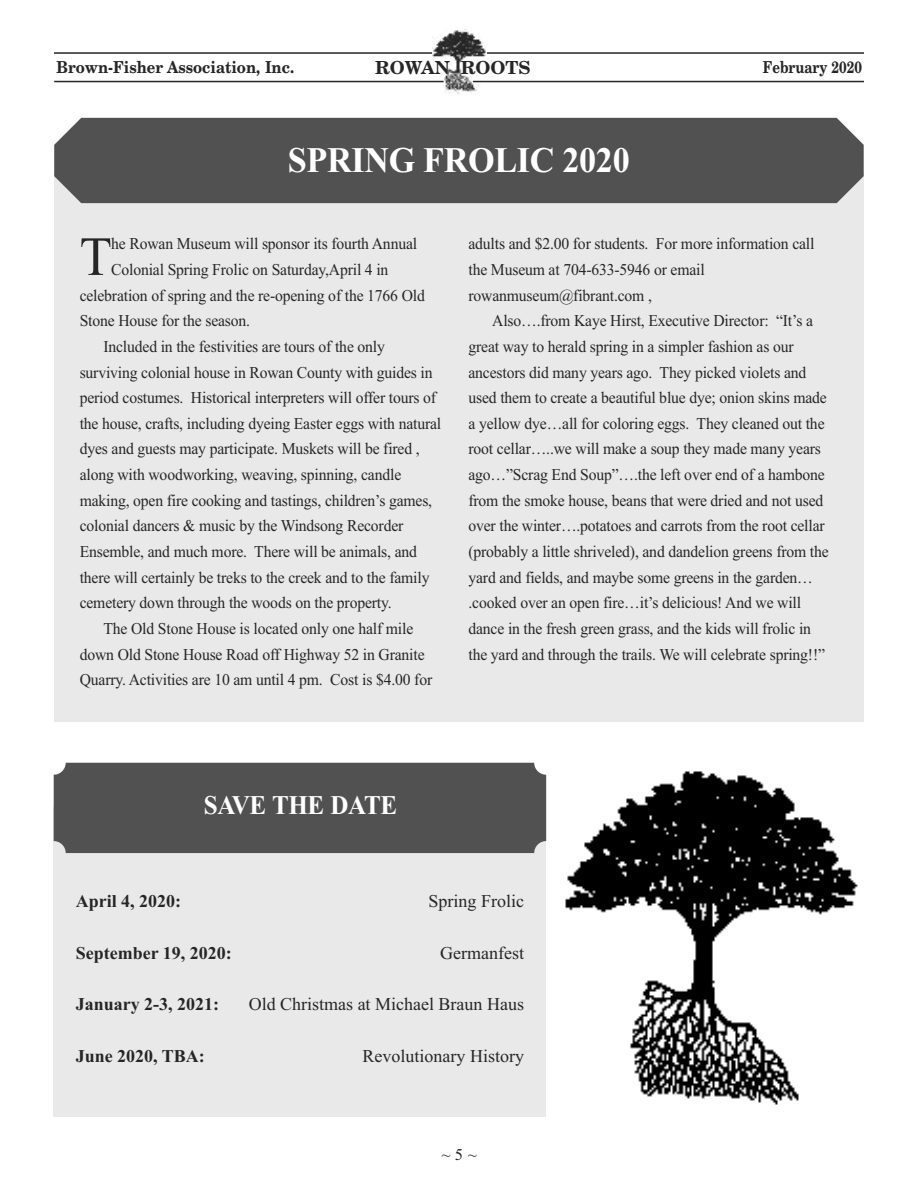
<style>
.page{position:relative;width:918px;height:1188px;background:#fff}
.page>*{position:absolute;margin:0;border:0;box-sizing:border-box;transform-origin:0 0}
.t1{font:55.2px "Times New Roman";color:#272526;scale:.95 1}
.t2{font:700 36px "Times New Roman";letter-spacing:-.01em;color:#fff;scale:.95 1}
.t3{font:700 27px "Times New Roman";letter-spacing:-.015em;color:#fff;scale:.93 1}
.t4{font:18px "Times New Roman";color:#272526}
.t5{font:700 18px "Times New Roman";color:#272526}
.t6{font:700 18px "New Century Schlbk";color:#272526}
.t7{font:16.5px/25.7px "Times New Roman";letter-spacing:-.01em;color:#272526;scale:.95 1}
.t8{font:700 16.5px "New Century Schlbk";color:#272526;scale:.9 1}
.t9{font:700 16.5px "New Century Schlbk";color:#272526;scale:.8 1}
.t10{font:16.5px "Times New Roman";letter-spacing:-.01em;color:#272526}
</style>
<div class="page">
<div style="left:54px;top:173px;width:810px;height:548px;background:#e9e9e9"></div>
<div style="left:54px;top:118px;width:810px;height:85px;background:#525152"></div>
<hr style="left:473px;top:81px;width:391px;height:1px;background:#272526">
<hr style="left:487px;top:52px;width:377px;height:2px;background:#272526">
<hr style="left:54px;top:52px;width:378px;height:2px;background:#272526">
<hr style="left:54px;top:81px;width:390px;height:1px;background:#272526">
<img style="left:433px;top:30px;width:53px;height:64px">
<div style="left:54px;top:808px;width:492px;height:309px;background:#e9e9e9"></div>
<div style="left:54px;top:763px;width:492px;height:90px;background:#525152;border-radius:12px"></div>
<img style="left:565px;top:771px;width:293px;height:334px">
<p class="t8" style="left:57px;top:61px;width:266px">Brown-Fisher Association, Inc.</p>
<p class="t6" style="left:375px;top:61px;width:157px">ROWAN ROOTS</p>
<p class="t9" style="left:763px;top:62px;width:125px">February 2020</p>
<h2 class="t2" style="left:288px;top:138px;width:361px">SPRING FROLIC 2020</h2>
<h1 class="t1" style="left:80px;top:224px;width:35px">T</h1>
<p class="t7" style="left:111px;top:231px;width:324px">he Rowan Museum will sponsor its fourth Annual</p>
<p class="t7" style="left:111px;top:256px;width:293px">Colonial Spring Frolic on Saturday,April 4 in</p>
<p class="t7" style="left:80px;top:282px;width:365px">celebration of spring and the re-opening of the 1766 Old</p>
<p class="t7" style="left:80px;top:308px;width:181px">Stone House for the season.</p>
<p class="t7" style="left:103px;top:333px;width:298px">Included in the festivities are tours of the only</p>
<p class="t7" style="left:80px;top:359px;width:373px">surviving colonial house in Rowan County with guides in</p>
<p class="t7" style="left:80px;top:385px;width:377px">period costumes. Historical interpreters will offer tours of</p>
<p class="t7" style="left:80px;top:410px;width:382px">the house, crafts, including dyeing Easter eggs with natural</p>
<p class="t7" style="left:80px;top:436px;width:359px">dyes and guests may participate. Muskets will be fired ,</p>
<p class="t7" style="left:80px;top:462px;width:340px">along with woodworking, weaving, spinning, candle</p>
<p class="t7" style="left:80px;top:487px;width:373px">making, open fire cooking and tastings, children’s games,</p>
<p class="t7" style="left:80px;top:513px;width:342px">colonial dancers &amp; music by the Windsong Recorder</p>
<p class="t7" style="left:80px;top:539px;width:357px">Ensemble, and much more. There will be animals, and</p>
<p class="t7" style="left:80px;top:564px;width:370px">there will certainly be treks to the creek and to the family</p>
<p class="t7" style="left:80px;top:590px;width:330px">cemetery down through the woods on the property.</p>
<p class="t7" style="left:103px;top:616px;width:328px">The Old Stone House is located only one half mile</p>
<p class="t7" style="left:80px;top:641px;width:365px">down Old Stone House Road off Highway 52 in Granite</p>
<p class="t7" style="left:80px;top:667px;width:373px">Quarry. Activities are 10 am until 4 pm. Cost is $4.00 for</p>
<p class="t7" style="left:468px;top:231px;width:366px">adults and $2.00 for students. For more information call the Museum at 704-633-5946 or email rowanmuseum@fibrant.com ,</p>
<p class="t7" style="left:468px;top:308px;width:381px;text-indent:24px">Also….from Kaye Hirst, Executive Director: “It’s a great way to herald spring in a simpler fashion as our ancestors did many years ago. They picked violets and used them to create a beautiful blue dye; onion skins made a yellow dye…all for coloring eggs. They cleaned out the root cellar…..we will make a soup they made many years ago…”Scrag End Soup”….the left over end of a hambone from the smoke house, beans that were dried and not used over the winter….potatoes and carrots from the root cellar (probably a little shriveled), and dandelion greens from the yard and fields, and maybe some greens in the garden… .cooked over an open fire…it’s delicious! And we will dance in the fresh green grass, and the kids will frolic in the yard and through the trails. We will celebrate spring!!”</p>
<h3 class="t3" style="left:204px;top:789px;width:210px">SAVE THE DATE</h3>
<p class="t5" style="left:76px;top:890px;width:107px">April 4, 2020:</p>
<p class="t4" style="left:429px;top:890px;width:97px">Spring Frolic</p>
<p class="t5" style="left:76px;top:942px;width:158px">September 19, 2020:</p>
<p class="t4" style="left:440px;top:942px;width:85px">Germanfest</p>
<p class="t5" style="left:76px;top:993px;width:145px">January 2-3, 2021:</p>
<p class="t4" style="left:249px;top:993px;width:277px">Old Christmas at Michael Braun Haus</p>
<p class="t5" style="left:76px;top:1045px;width:131px">June 2020, TBA:</p>
<p class="t4" style="left:363px;top:1045px;width:163px">Revolutionary History</p>
<p class="t10" style="left:441px;top:1145px;width:37px">~5~</p>
</div>
